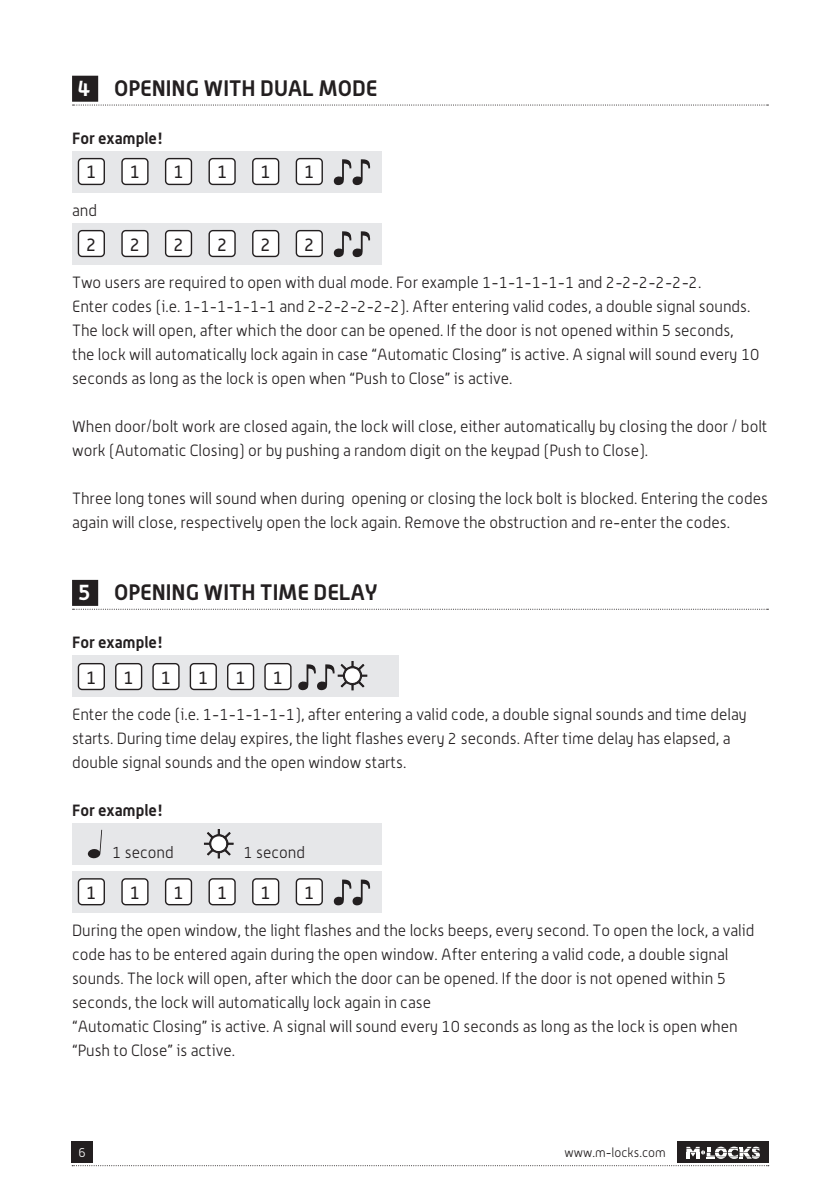
<style>
.page{position:relative;width:840px;height:1191px;background:#fff}
.page>*{position:absolute;margin:0;border:0;box-sizing:border-box;transform-origin:0 0}
.kop{font:700 22px "Alwyn OT";color:#231f20}
.body{font:18px "Alwyn OT";color:#231f20}
.body-2{font:300 16px/24px "Alwyn OT";color:#231f20}
.t1{font:700 16px "Alwyn OT";color:#231f20}
.t2{font:300 12.8px "Alwyn OT";color:#231f20}
.t3{font:300 12.8px "Alwyn OT";color:#fff}
.s1{color:#fff}
</style>
<div class="page">
<div style="left:72px;top:1141px;width:21px;height:22px;background:#231f20"></div>
<svg style="left:72px;top:1165px;width:696px;height:1px"></svg>
<div style="left:676px;top:1141px;width:91px;height:22px;background:#231f20"></div>
<svg style="left:686px;top:1146px;width:73px;height:12px"></svg>
<div style="left:72px;top:76px;width:26px;height:26px;background:#231f20"></div>
<svg style="left:72px;top:105px;width:696px;height:1px"></svg>
<div style="left:72px;top:580px;width:26px;height:26px;background:#231f20"></div>
<svg style="left:72px;top:609px;width:696px;height:1px"></svg>
<div style="left:72px;top:151px;width:309px;height:41px;background:#e6e7e9"></div>
<div style="left:78px;top:159px;width:26px;height:25px;background:#fff;border-radius:4px"></div>
<div style="left:78px;top:158px;width:27px;height:27px;border:1px solid #231f20;border-radius:4px"></div>
<div style="left:122px;top:159px;width:26px;height:25px;background:#fff;border-radius:4px"></div>
<div style="left:121px;top:158px;width:27px;height:27px;border:1px solid #231f20;border-radius:4px"></div>
<div style="left:165px;top:159px;width:26px;height:25px;background:#fff;border-radius:4px"></div>
<div style="left:165px;top:158px;width:27px;height:27px;border:1px solid #231f20;border-radius:4px"></div>
<div style="left:209px;top:159px;width:26px;height:25px;background:#fff;border-radius:4px"></div>
<div style="left:208px;top:158px;width:27px;height:27px;border:1px solid #231f20;border-radius:4px"></div>
<div style="left:253px;top:159px;width:25px;height:25px;background:#fff;border-radius:4px"></div>
<div style="left:252px;top:158px;width:27px;height:27px;border:1px solid #231f20;border-radius:4px"></div>
<div style="left:296px;top:159px;width:26px;height:25px;background:#fff;border-radius:4px"></div>
<div style="left:295px;top:158px;width:28px;height:27px;border:1px solid #231f20;border-radius:4px"></div>
<svg style="left:333px;top:159px;width:37px;height:27px"></svg>
<div style="left:72px;top:223px;width:309px;height:41px;background:#e6e7e9"></div>
<div style="left:78px;top:231px;width:26px;height:25px;background:#fff;border-radius:4px"></div>
<div style="left:78px;top:230px;width:27px;height:27px;border:1px solid #231f20;border-radius:4px"></div>
<div style="left:122px;top:231px;width:26px;height:25px;background:#fff;border-radius:4px"></div>
<div style="left:121px;top:230px;width:27px;height:27px;border:1px solid #231f20;border-radius:4px"></div>
<div style="left:165px;top:231px;width:26px;height:25px;background:#fff;border-radius:4px"></div>
<div style="left:165px;top:230px;width:27px;height:27px;border:1px solid #231f20;border-radius:4px"></div>
<div style="left:209px;top:231px;width:26px;height:25px;background:#fff;border-radius:4px"></div>
<div style="left:208px;top:230px;width:27px;height:27px;border:1px solid #231f20;border-radius:4px"></div>
<div style="left:253px;top:231px;width:25px;height:25px;background:#fff;border-radius:4px"></div>
<div style="left:252px;top:230px;width:27px;height:27px;border:1px solid #231f20;border-radius:4px"></div>
<div style="left:296px;top:231px;width:26px;height:25px;background:#fff;border-radius:4px"></div>
<div style="left:295px;top:230px;width:28px;height:27px;border:1px solid #231f20;border-radius:4px"></div>
<svg style="left:333px;top:231px;width:37px;height:27px"></svg>
<div style="left:72px;top:655px;width:327px;height:41px;background:#e6e7e9"></div>
<div style="left:78px;top:663px;width:26px;height:26px;background:#fff;border-radius:4px"></div>
<div style="left:78px;top:663px;width:27px;height:27px;border:1px solid #231f20;border-radius:4px"></div>
<div style="left:116px;top:663px;width:25px;height:26px;background:#fff;border-radius:4px"></div>
<div style="left:115px;top:663px;width:27px;height:27px;border:1px solid #231f20;border-radius:4px"></div>
<div style="left:153px;top:663px;width:26px;height:26px;background:#fff;border-radius:4px"></div>
<div style="left:152px;top:663px;width:27px;height:27px;border:1px solid #231f20;border-radius:4px"></div>
<div style="left:190px;top:663px;width:26px;height:26px;background:#fff;border-radius:4px"></div>
<div style="left:189px;top:663px;width:28px;height:27px;border:1px solid #231f20;border-radius:4px"></div>
<div style="left:227px;top:663px;width:26px;height:26px;background:#fff;border-radius:4px"></div>
<div style="left:227px;top:663px;width:27px;height:27px;border:1px solid #231f20;border-radius:4px"></div>
<div style="left:265px;top:663px;width:26px;height:26px;background:#fff;border-radius:4px"></div>
<div style="left:264px;top:663px;width:27px;height:27px;border:1px solid #231f20;border-radius:4px"></div>
<svg style="left:298px;top:661px;width:69px;height:30px"></svg>
<div style="left:72px;top:823px;width:309px;height:41px;background:#e6e7e9"></div>
<svg style="left:88px;top:830px;width:14px;height:28px"></svg>
<svg style="left:204px;top:829px;width:29px;height:29px"></svg>
<div style="left:72px;top:871px;width:309px;height:41px;background:#e6e7e9"></div>
<div style="left:78px;top:879px;width:26px;height:25px;background:#fff;border-radius:4px"></div>
<div style="left:78px;top:878px;width:27px;height:27px;border:1px solid #231f20;border-radius:4px"></div>
<div style="left:122px;top:879px;width:26px;height:25px;background:#fff;border-radius:4px"></div>
<div style="left:121px;top:878px;width:27px;height:27px;border:1px solid #231f20;border-radius:4px"></div>
<div style="left:165px;top:879px;width:26px;height:25px;background:#fff;border-radius:4px"></div>
<div style="left:165px;top:878px;width:27px;height:27px;border:1px solid #231f20;border-radius:4px"></div>
<div style="left:209px;top:879px;width:26px;height:25px;background:#fff;border-radius:4px"></div>
<div style="left:208px;top:878px;width:27px;height:27px;border:1px solid #231f20;border-radius:4px"></div>
<div style="left:253px;top:879px;width:25px;height:25px;background:#fff;border-radius:4px"></div>
<div style="left:252px;top:878px;width:27px;height:27px;border:1px solid #231f20;border-radius:4px"></div>
<div style="left:296px;top:879px;width:26px;height:25px;background:#fff;border-radius:4px"></div>
<div style="left:295px;top:878px;width:28px;height:27px;border:1px solid #231f20;border-radius:4px"></div>
<svg style="left:333px;top:879px;width:37px;height:27px"></svg>
<p class="kop" style="left:78px;top:74px;width:301px"><span class="s1">4</span> OPENING WITH DUAL MODE</p>
<p class="t1" style="left:72px;top:128px;width:92px">For example!</p>
<p class="body" style="left:86px;top:161px;width:12px">1</p>
<p class="body" style="left:129px;top:161px;width:12px">1</p>
<p class="body" style="left:173px;top:161px;width:12px">1</p>
<p class="body" style="left:216px;top:161px;width:12px">1</p>
<p class="body" style="left:260px;top:161px;width:12px">1</p>
<p class="body" style="left:304px;top:161px;width:12px">1</p>
<p class="body-2" style="left:72px;top:198px;width:26px">and</p>
<p class="body" style="left:86px;top:233px;width:12px">2</p>
<p class="body" style="left:129px;top:233px;width:12px">2</p>
<p class="body" style="left:173px;top:233px;width:12px">2</p>
<p class="body" style="left:216px;top:233px;width:12px">2</p>
<p class="body" style="left:260px;top:233px;width:12px">2</p>
<p class="body" style="left:304px;top:233px;width:12px">2</p>
<p class="body-2" style="left:72px;top:270px;width:630px">Two users are required to open with dual mode. For example 1-1-1-1-1-1 and 2-2-2-2-2-2.</p>
<p class="body-2" style="left:72px;top:294px;width:688px">Enter codes (i.e. 1-1-1-1-1-1 and 2-2-2-2-2-2). After entering valid codes, a double signal sounds.<br>The lock will open, after which the door can be opened. If the door is not opened within 5 seconds, the lock will automatically lock again in case “Automatic Closing” is active. A signal will sound every 10 seconds as long as the lock is open when “Push to Close” is active.</p>
<p class="body-2" style="left:72px;top:414px;width:696px">When door/bolt work are closed again, the lock will close, either automatically by closing the door / bolt work (Automatic Closing) or by pushing a random digit on the keypad (Push to Close).</p>
<p class="body-2" style="left:72px;top:486px;width:697px">Three long tones will sound when during opening or closing the lock bolt is blocked. Entering the codes again will close, respectively open the lock again. Remove the obstruction and re-enter the codes.</p>
<p class="kop" style="left:78px;top:578px;width:301px"><span class="s1">5</span> OPENING WITH TIME DELAY</p>
<p class="t1" style="left:72px;top:632px;width:92px">For example!</p>
<p class="body" style="left:86px;top:666px;width:12px">1</p>
<p class="body" style="left:123px;top:666px;width:12px">1</p>
<p class="body" style="left:160px;top:666px;width:12px">1</p>
<p class="body" style="left:198px;top:666px;width:12px">1</p>
<p class="body" style="left:235px;top:666px;width:12px">1</p>
<p class="body" style="left:272px;top:666px;width:12px">1</p>
<p class="body-2" style="left:72px;top:702px;width:675px">Enter the code (i.e. 1-1-1-1-1-1), after entering a valid code, a double signal sounds and time delay starts. During time delay expires, the light flashes every 2 seconds. After time delay has elapsed, a double signal sounds and the open window starts.</p>
<p class="t1" style="left:72px;top:800px;width:92px">For example!</p>
<p class="body-2" style="left:112px;top:840px;width:63px">1 second</p>
<p class="body-2" style="left:243px;top:840px;width:63px">1 second</p>
<p class="body" style="left:86px;top:881px;width:12px">1</p>
<p class="body" style="left:129px;top:881px;width:12px">1</p>
<p class="body" style="left:173px;top:881px;width:12px">1</p>
<p class="body" style="left:216px;top:881px;width:12px">1</p>
<p class="body" style="left:260px;top:881px;width:12px">1</p>
<p class="body" style="left:304px;top:881px;width:12px">1</p>
<p class="body-2" style="left:72px;top:918px;width:683px">During the open window, the light flashes and the locks beeps, every second. To open the lock, a valid code has to be entered again during the open window. After entering a valid code, a double signal sounds. The lock will open, after which the door can be opened. If the door is not opened within 5 seconds, the lock will automatically lock again in case</p>
<p class="body-2" style="left:72px;top:1014px;width:666px">“Automatic Closing” is active. A signal will sound every 10 seconds as long as the lock is open when “Push to Close” is active.</p>
<p class="t3" style="left:79px;top:1145px;width:9px">6</p>
<p class="t2" style="left:564px;top:1145px;width:103px">www.m-locks.com</p>
</div>
